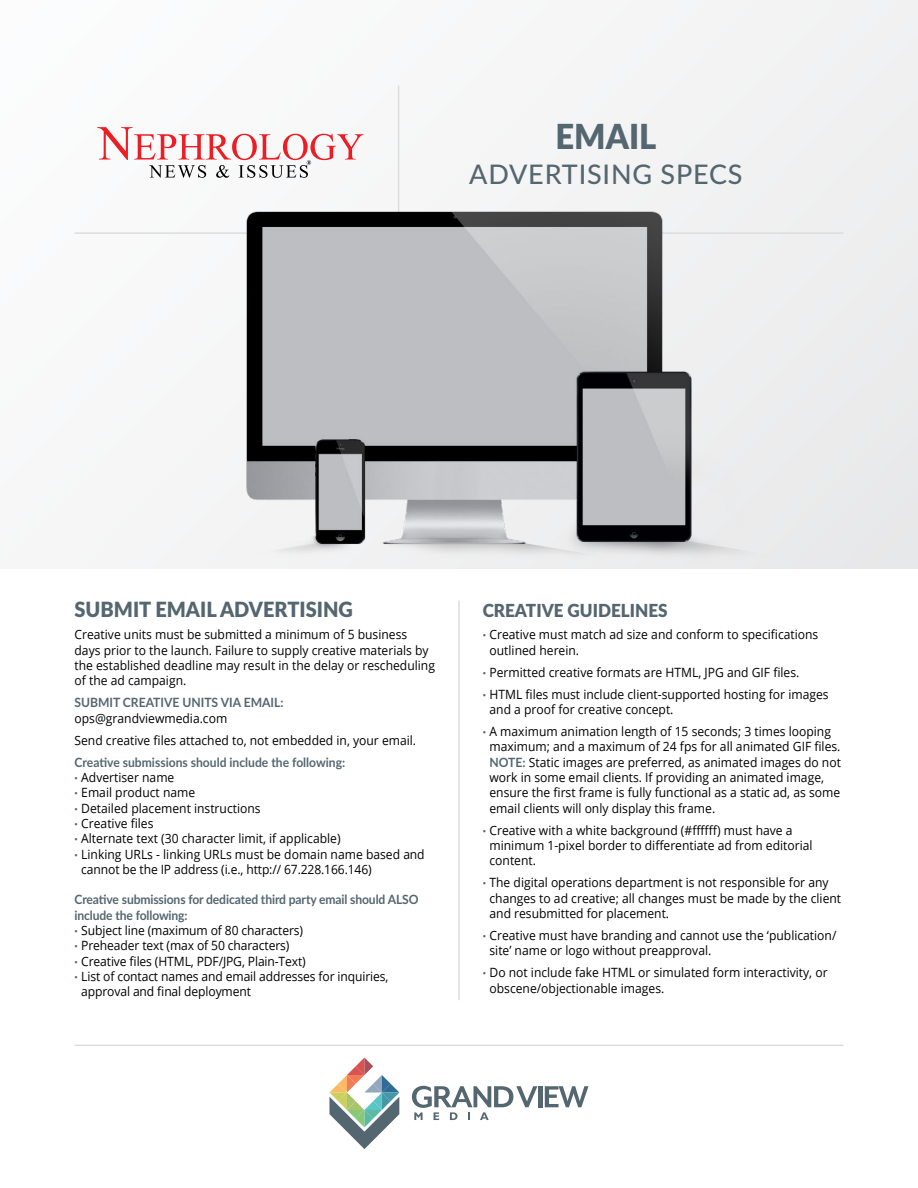
<style>
.page{position:relative;width:918px;height:1188px;background:#fff}
.page>*{position:absolute;margin:0;border:0;box-sizing:border-box;transform-origin:0 0}
.t1{font:900 34.5px "Lato";color:#546670;scale:.95 1}
.t2{font:500 27px "Lato";letter-spacing:.03em;color:#546670}
.t3{font:900 21px "Lato";color:#546670;scale:.95 1}
.t4{font:900 18px "Lato";color:#546670;scale:.95 1}
.t5{font:12.75px/15.3px "Open Sans";color:#000;scale:.95 1}
.t6{font:700 12.75px/15.3px "Lato";letter-spacing:-.01em;color:#546670;scale:.95 1}
.s1{font-family:"Lato";font-weight:700;color:#546670}
</style>
<div class="page">
<div style="left:0;top:0;width:918px;height:568px;background:#f6f6f7"></div>
<hr style="left:398px;top:86px;width:1px;height:133px;background:#dcddde">
<hr style="left:458px;top:600px;width:2px;height:400px;background:#dcddde">
<svg style="left:329px;top:1058px;width:70px;height:91px"></svg>
<svg style="left:412px;top:1086px;width:125px;height:34px"></svg>
<hr style="left:538px;top:1086px;width:4px;height:21px;background:#546670">
<svg style="left:545px;top:1086px;width:44px;height:21px"></svg>
<img style="left:75px;top:211px;width:776px;height:358px">
<hr style="left:75px;top:1045px;width:768px;height:1px;background:#dcddde">
<svg style="left:97px;top:127px;width:267px;height:51px"></svg>
<h1 class="t1" style="left:555px;top:111px;width:108px">EMAIL</h1>
<h2 class="t2" style="left:469px;top:154px;width:275px">ADVERTISING SPECS</h2>
<h3 class="t3" style="left:75px;top:594px;width:295px">SUBMIT EMAIL ADVERTISING</h3>
<p class="t5" style="left:75px;top:627px;width:381px">Creative units must be submitted a minimum of 5 business days prior to the launch. Failure to supply creative materials by the established deadline may result in the delay or rescheduling of the ad campaign.</p>
<p class="t6" style="left:75px;top:695px;width:221px">SUBMIT CREATIVE UNITS VIA EMAIL:</p>
<p class="t5" style="left:75px;top:707px;width:361px;line-height:22px">ops@grandviewmedia.com<br>Send creative files attached to, not embedded in, your email.</p>
<p class="t6" style="left:75px;top:754px;width:287px">Creative submissions should include the following:</p>
<p class="t5" style="left:75px;top:769px;width:107px"><span class="s1">·</span> Advertiser name</p>
<p class="t5" style="left:75px;top:785px;width:129px"><span class="s1">·</span> Email product name</p>
<p class="t5" style="left:75px;top:800px;width:197px"><span class="s1">·</span> Detailed placement instructions</p>
<p class="t5" style="left:75px;top:815px;width:85px"><span class="s1">·</span> Creative files</p>
<p class="t5" style="left:75px;top:831px;width:282px"><span class="s1">·</span> Alternate text (30 character limit, if applicable)</p>
<p class="t5" style="left:75px;top:846px;width:370px"><span class="s1">·</span> Linking URLs - linking URLs must be domain name based and</p>
<p class="t5" style="left:81px;top:861px;width:307px">cannot be the IP address (i.e., http:// 67.228.166.146)</p>
<p class="t6" style="left:75px;top:892px;width:364px">Creative submissions for dedicated third party email should ALSO include the following:</p>
<p class="t5" style="left:75px;top:922px;width:242px"><span class="s1">·</span> Subject line (maximum of 80 characters)</p>
<p class="t5" style="left:75px;top:938px;width:228px"><span class="s1">·</span> Preheader text (max of 50 characters)</p>
<p class="t5" style="left:75px;top:953px;width:245px"><span class="s1">·</span> Creative files (HTML, PDF/JPG, Plain-Text)</p>
<p class="t5" style="left:75px;top:968px;width:332px"><span class="s1">·</span> List of contact names and email addresses for inquiries,</p>
<p class="t5" style="left:81px;top:984px;width:180px">approval and final deployment</p>
<h3 class="t4" style="left:483px;top:597px;width:196px">CREATIVE GUIDELINES</h3>
<p class="t5" style="left:490px;top:627px;width:348px;text-indent:-7px"><span class="s1">·</span> Creative must match ad size and conform to specifications outlined herein.</p>
<p class="t5" style="left:483px;top:661px;width:366px;line-height:22px"><span class="s1">·</span> Permitted creative formats are HTML, JPG and GIF files.<br><span class="s1">·</span> HTML files must include client-supported hosting for images</p>
<p class="t5" style="left:483px;top:698px;width:368px;line-height:22px;text-indent:7px">and a proof for creative concept.<br><span class="s1">·</span> A maximum animation length of 15 seconds; 3 times looping</p>
<p class="t5" style="left:490px;top:739px;width:371px">maximum; and a maximum of 24 fps for all animated GIF files.<br><span class="s1">NOTE:</span> Static images are preferred, as animated images do not work in some email clients. If providing an animated image, ensure the first frame is fully functional as a static ad, as some email clients will only display this frame.</p>
<p class="t5" style="left:490px;top:822px;width:342px;text-indent:-7px"><span class="s1">·</span> Creative with a white background (#ffffff) must have a minimum 1-pixel border to differentiate ad from editorial content.</p>
<p class="t5" style="left:490px;top:875px;width:372px;text-indent:-7px"><span class="s1">·</span> The digital operations department is not responsible for any changes to ad creative; all changes must be made by the client and resubmitted for placement.</p>
<p class="t5" style="left:490px;top:927px;width:367px;text-indent:-7px"><span class="s1">·</span> Creative must have branding and cannot use the ‘publication/ site’ name or logo without preapproval.</p>
<p class="t5" style="left:490px;top:965px;width:357px;text-indent:-7px"><span class="s1">·</span> Do not include fake HTML or simulated form interactivity, or obscene/objectionable images.</p>
</div>
